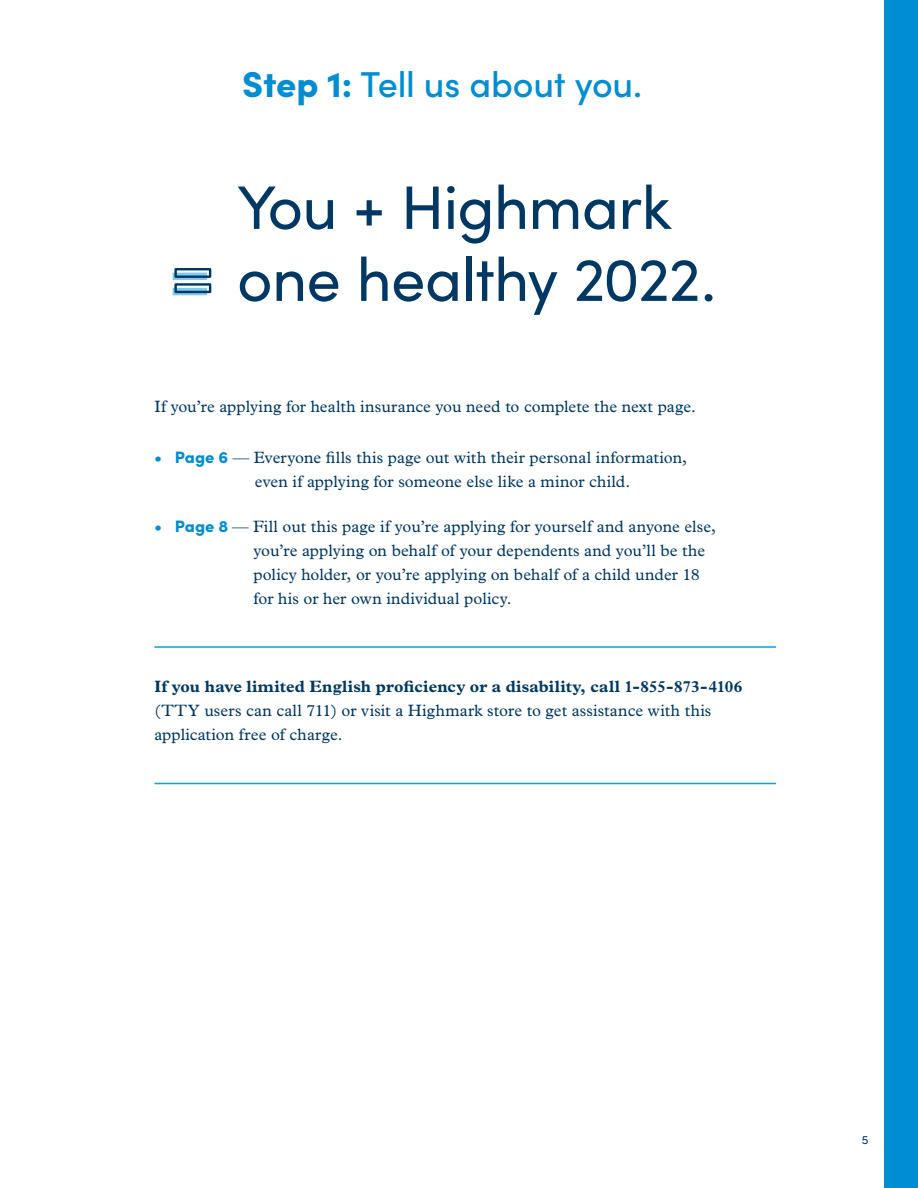
<style>
.page{position:relative;width:918px;height:1188px;background:#fff}
.page>*{position:absolute;margin:0;border:0;box-sizing:border-box;transform-origin:0 0}
.headline-divider{font:900 75px "Sofia Pro";color:#80caf0}
.headline-divider-2{font:61.5px "Sofia Pro";letter-spacing:-.015em;color:#003863}
.t1{font:500 36px "Sofia Pro";letter-spacing:-.01em;color:#008dd1}
.t2{font:16.5px/24px "Plantin MT Pro";letter-spacing:.005em;color:#003863}
.t3{font:12px "Sofia Pro";color:#003863}
.s1{font-weight:900}
.s2{font-family:"Sofia Pro";font-weight:900;color:#008dd1}
.s3{font-weight:700}
</style>
<div class="page">
<div style="left:885px;top:0;width:33px;height:1188px;background:#008dd1"></div>
<hr style="left:154px;top:646px;width:622px;height:2px;background:#00a5e3">
<hr style="left:154px;top:783px;width:622px;height:1px;background:#00a5e3">
<p class="t1" style="left:242px;top:57px;width:402px"><span class="s1">Step 1:</span> Tell us about you.</p>
<p class="headline-divider" style="left:168px;top:222px;width:45px">=</p>
<p class="headline-divider-2" style="left:238px;top:162px;width:435px">You + Highmark</p>
<p class="headline-divider-2" style="left:237px;top:234px;width:481px">one healthy 2022.</p>
<p class="t2" style="left:154px;top:395px;width:543px">If you’re applying for health insurance you need to complete the next page.</p>
<p class="t2" style="left:255px;top:446px;width:434px;text-indent:-101px"><span class="s2">• Page 6</span> — Everyone fills this page out with their personal information, even if applying for someone else like a minor child.</p>
<p class="t2" style="left:253px;top:514px;width:464px;text-indent:-99px"><span class="s2">• Page 8</span> — Fill out this page if you’re applying for yourself and anyone else, you’re applying on behalf of your dependents and you’ll be the policy holder, or you’re applying on behalf of a child under 18 for his or her own individual policy.</p>
<p class="t2" style="left:154px;top:675px;width:590px"><span class="s3">If you have limited English proficiency or a disability, call 1-855-873-4106 </span>(TTY users can call 711) or visit a Highmark store to get assistance with this application free of charge.</p>
<p class="t3" style="left:862px;top:1131px;width:8px">5</p>
</div>
